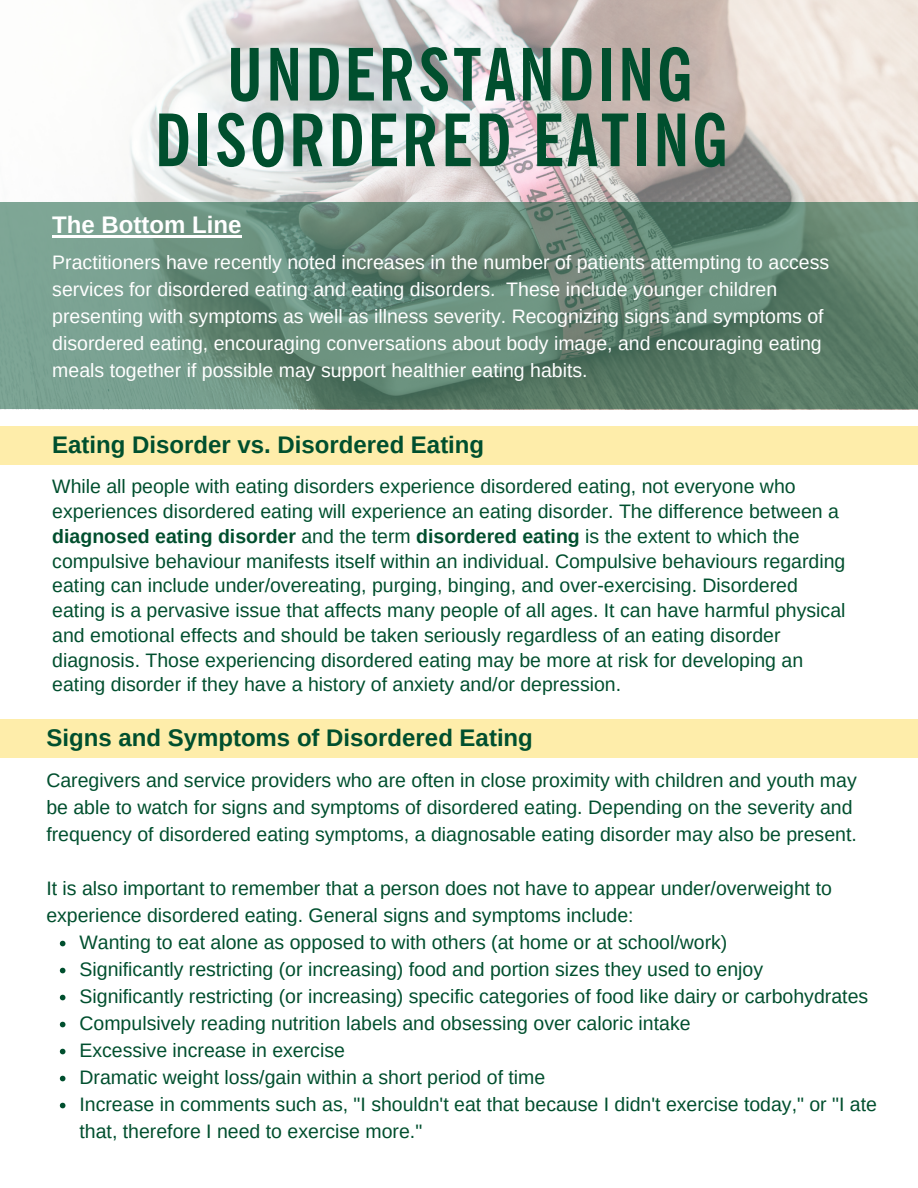
<style>
.page{position:relative;width:918px;height:1188px;background:#fff}
.page>*{position:absolute;margin:0;border:0;box-sizing:border-box;transform-origin:0 0}
.t1{font:700 condensed 72px "News Gothic BT";letter-spacing:.04em;color:#004f2e}
.t2{font:700 24px "Arimo";color:#004f2e}
.t3{font:700 24px "Arimo";color:#fff}
.t4{font:19.5px/24.8px "Arimo";color:#004f2e}
.t5{font:19.5px/27px "Arimo";color:#fff}
.s1{font-weight:700}
</style>
<div class="page">
<div style="left:0;top:427px;width:918px;height:38px;background:#feedaa"></div>
<img style="left:129px;top:0;width:789px;height:202px">
<svg style="left:0;top:202px;width:918px;height:207px;background:#668a78"></svg>
<hr style="left:52px;top:236px;width:190px;height:2px;background:#fff">
<div style="left:0;top:720px;width:918px;height:38px;background:#feedaa"></div>
<svg style="left:60px;top:941px;width:5px;height:5px"></svg>
<svg style="left:60px;top:968px;width:5px;height:5px"></svg>
<svg style="left:60px;top:995px;width:5px;height:5px"></svg>
<svg style="left:60px;top:1022px;width:5px;height:5px"></svg>
<svg style="left:60px;top:1049px;width:5px;height:5px"></svg>
<svg style="left:60px;top:1076px;width:5px;height:5px"></svg>
<svg style="left:60px;top:1103px;width:5px;height:5px"></svg>
<p class="t1" style="left:227px;top:31px;width:467px">UNDERSTANDING</p>
<p class="t1" style="left:155px;top:96px;width:574px">DISORDERED EATING</p>
<p class="t3" style="left:52px;top:212px;width:191px">The Bottom Line</p>
<p class="t5" style="left:52px;top:249px;width:778px">Practitioners have recently noted increases in the number of patients attempting to access services for disordered eating and eating disorders. These include younger children presenting with symptoms as well as illness severity. Recognizing signs and symptoms of disordered eating, encouraging conversations about body image, and encouraging eating meals together if possible may support healthier eating habits.</p>
<p class="t2" style="left:52px;top:432px;width:433px">Eating Disorder vs. Disordered Eating</p>
<p class="t4" style="left:52px;top:474px;width:795px">While all people with eating disorders experience disordered eating, not everyone who experiences disordered eating will experience an eating disorder. The difference between a <span class="s1">diagnosed eating disorder</span> and the term <span class="s1">disordered eating</span> is the extent to which the compulsive behaviour manifests itself within an individual. Compulsive behaviours regarding eating can include under/overeating, purging, binging, and over-exercising. Disordered eating is a pervasive issue that affects many people of all ages. It can have harmful physical and emotional effects and should be taken seriously regardless of an eating disorder diagnosis. Those experiencing disordered eating may be more at risk for developing an eating disorder if they have a history of anxiety and/or depression.</p>
<p class="t2" style="left:46px;top:724px;width:488px">Signs and Symptoms of Disordered Eating</p>
<p class="t4" style="left:46px;top:766px;width:812px;line-height:27px">Caregivers and service providers who are often in close proximity with children and youth may be able to watch for signs and symptoms of disordered eating. Depending on the severity and frequency of disordered eating symptoms, a diagnosable eating disorder may also be present.</p>
<p class="t4" style="left:46px;top:874px;width:787px;line-height:27px">It is also important to remember that a person does not have to appear under/overweight to experience disordered eating. General signs and symptoms include:</p>
<p class="t4" style="left:79px;top:929px;width:649px">Wanting to eat alone as opposed to with others (at home or at school/work)</p>
<p class="t4" style="left:79px;top:956px;width:685px">Significantly restricting (or increasing) food and portion sizes they used to enjoy</p>
<p class="t4" style="left:79px;top:983px;width:790px">Significantly restricting (or increasing) specific categories of food like dairy or carbohydrates</p>
<p class="t4" style="left:79px;top:1010px;width:613px">Compulsively reading nutrition labels and obsessing over caloric intake</p>
<p class="t4" style="left:79px;top:1037px;width:267px">Excessive increase in exercise</p>
<p class="t4" style="left:79px;top:1064px;width:467px">Dramatic weight loss/gain within a short period of time</p>
<p class="t4" style="left:79px;top:1090px;width:799px;line-height:27px">Increase in comments such as, "I shouldn't eat that because I didn't exercise today," or "I ate that, therefore I need to exercise more."</p>
</div>
